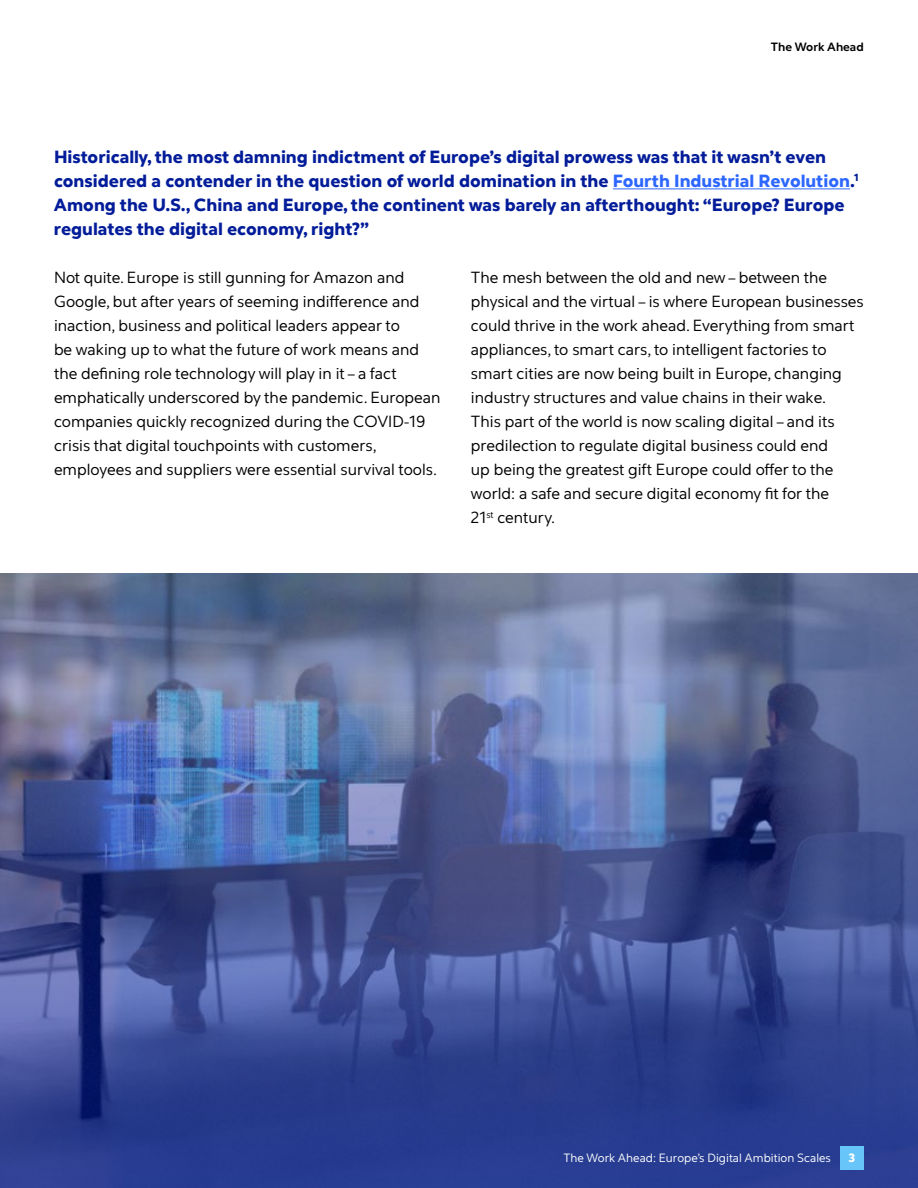
<style>
.page{position:relative;width:918px;height:1188px;background:#fff}
.page>*{position:absolute;margin:0;border:0;box-sizing:border-box;transform-origin:0 0}
.t1{font:800 17.7px/24px "Cognizant Sans";color:#031c99}
.t2{font:16.2px/24px "Cognizant Sans";color:#000}
.t3{font:12px "Cognizant Sans";color:#fff}
.t4{font:700 12px "Cognizant Sans";color:#000}
.t5{font:800 12px "Cognizant Sans";color:#fff}
.s1{color:#2d67ff}
</style>
<div class="page">
<img style="left:0;top:573px;width:918px;height:615px">
<hr style="left:613px;top:189px;width:237px;height:1px;background:#2d67ff">
<div style="left:840px;top:1146px;width:24px;height:24px;background:#67c5f9"></div>
<p class="t4" style="left:771px;top:39px;width:94px">The Work Ahead</p>
<p class="t1" style="left:54px;top:145px;width:806px">Historically, the most damning indictment of Europe’s digital prowess was that it wasn’t even considered a contender in the question of world domination in the <span class="s1">Fourth Industrial Revolution</span>.<sup>1<br></sup>Among the U.S., China and Europe, the continent was barely an afterthought: “Europe? Europe regulates the digital economy, right?”</p>
<p class="t2" style="left:54px;top:266px;width:388px">Not quite. Europe is still gunning for Amazon and Google, but after years of seeming indifference and inaction, business and political leaders appear to<br>be waking up to what the future of work means and the defining role technology will play in it – a fact emphatically underscored by the pandemic. European companies quickly recognized during the COVID-19 crisis that digital touchpoints with customers, employees and suppliers were essential survival tools.</p>
<p class="t2" style="left:471px;top:266px;width:394px">The mesh between the old and new – between the physical and the virtual – is where European businesses could thrive in the work ahead. Everything from smart appliances, to smart cars, to intelligent factories to smart cities are now being built in Europe, changing industry structures and value chains in their wake.<br>This part of the world is now scaling digital – and its predilection to regulate digital business could end<br>up being the greatest gift Europe could offer to the world: a safe and secure digital economy fit for the<br>21<sup>st</sup> century.</p>
<p class="t3" style="left:563px;top:1151px;width:269px">The Work Ahead: Europe’s Digital Ambition Scales</p>
<p class="t5" style="left:849px;top:1149px;width:8px">3</p>
</div>
